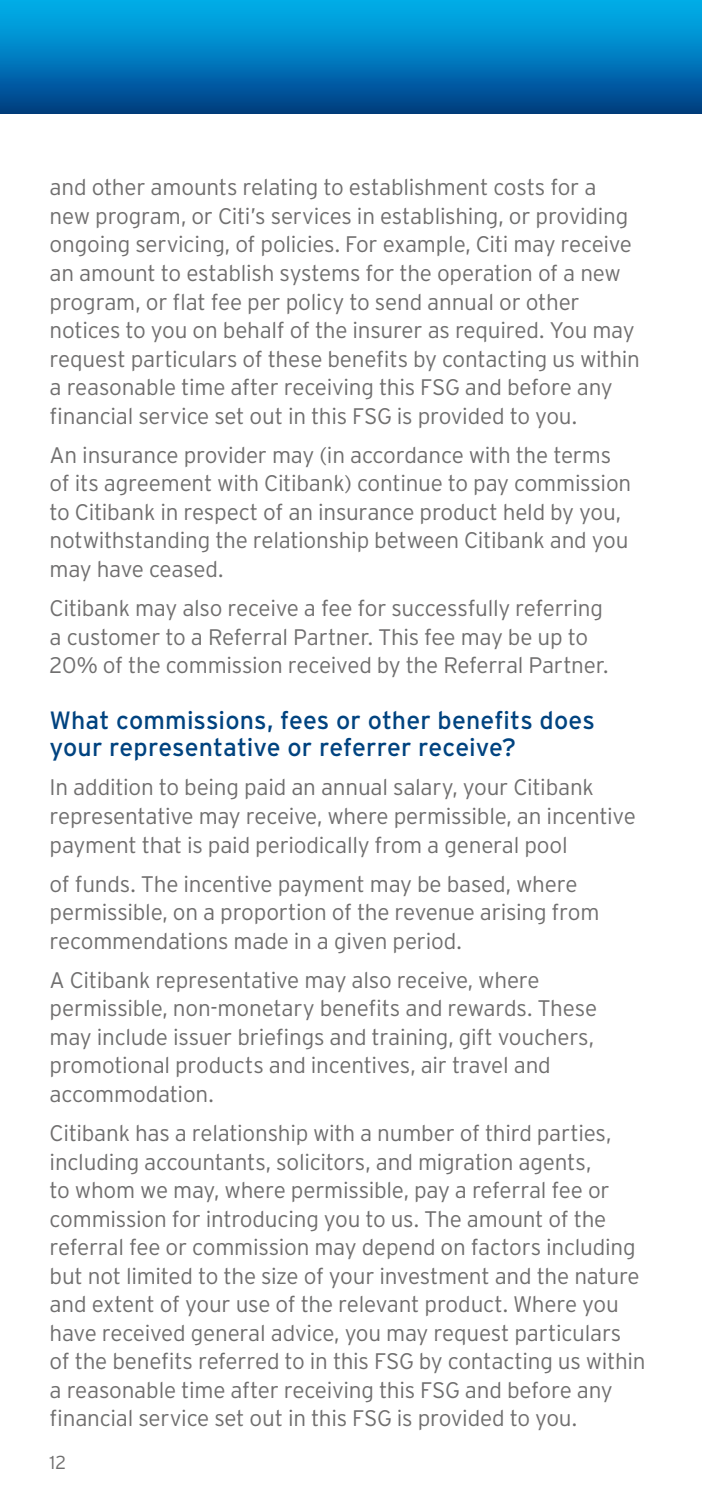
<style>
.page{position:relative;width:702px;height:1489px;background:#fff}
.page>*{position:absolute;margin:0;border:0;box-sizing:border-box;transform-origin:0 0}
.t1{font:25px/27.5px "Interstate";color:#004380}
.t2{font:300 22.5px/28.5px "Interstate";letter-spacing:-.01em;color:#706f6f}
.t3{font:300 18.75px "Interstate";color:#706f6f}
</style>
<div class="page">
<div style="left:0;top:0;width:702px;height:113px;background:linear-gradient(to bottom,#00b6f2,#003f87)"></div>
<p class="t2" style="left:50px;top:173px;width:592px">and other amounts relating to establishment costs for a new program, or Citi’s services in establishing, or providing ongoing servicing, of policies. For example, Citi may receive an amount to establish systems for the operation of a new program, or flat fee per policy to send annual or other notices to you on behalf of the insurer as required. You may request particulars of these benefits by contacting us within a reasonable time after receiving this FSG and before any financial service set out in this FSG is provided to you.</p>
<p class="t2" style="left:50px;top:440px;width:583px">An insurance provider may (in accordance with the terms of its agreement with Citibank) continue to pay commission to Citibank in respect of an insurance product held by you, notwithstanding the relationship between Citibank and you may have ceased.</p>
<p class="t2" style="left:50px;top:593px;width:560px">Citibank may also receive a fee for successfully referring a customer to a Referral Partner. This fee may be up to<br>20% of the commission received by the Referral Partner.</p>
<p class="t1" style="left:50px;top:706px;width:546px">What commissions, fees or other benefits does your representative or referrer receive?</p>
<p class="t2" style="left:50px;top:773px;width:587px">In addition to being paid an annual salary, your Citibank representative may receive, where permissible, an incentive payment that is paid periodically from a general pool</p>
<p class="t2" style="left:50px;top:869px;width:551px">of funds. The incentive payment may be based, where permissible, on a proportion of the revenue arising from recommendations made in a given period.</p>
<p class="t2" style="left:50px;top:965px;width:549px">A Citibank representative may also receive, where permissible, non-monetary benefits and rewards. These may include issuer briefings and training, gift vouchers, promotional products and incentives, air travel and accommodation.</p>
<p class="t2" style="left:50px;top:1118px;width:597px">Citibank has a relationship with a number of third parties, including accountants, solicitors, and migration agents,<br>to whom we may, where permissible, pay a referral fee or commission for introducing you to us. The amount of the referral fee or commission may depend on factors including but not limited to the size of your investment and the nature and extent of your use of the relevant product. Where you have received general advice, you may request particulars of the benefits referred to in this FSG by contacting us within a reasonable time after receiving this FSG and before any financial service set out in this FSG is provided to you.</p>
<p class="t3" style="left:50px;top:1451px;width:18px">12</p>
</div>
